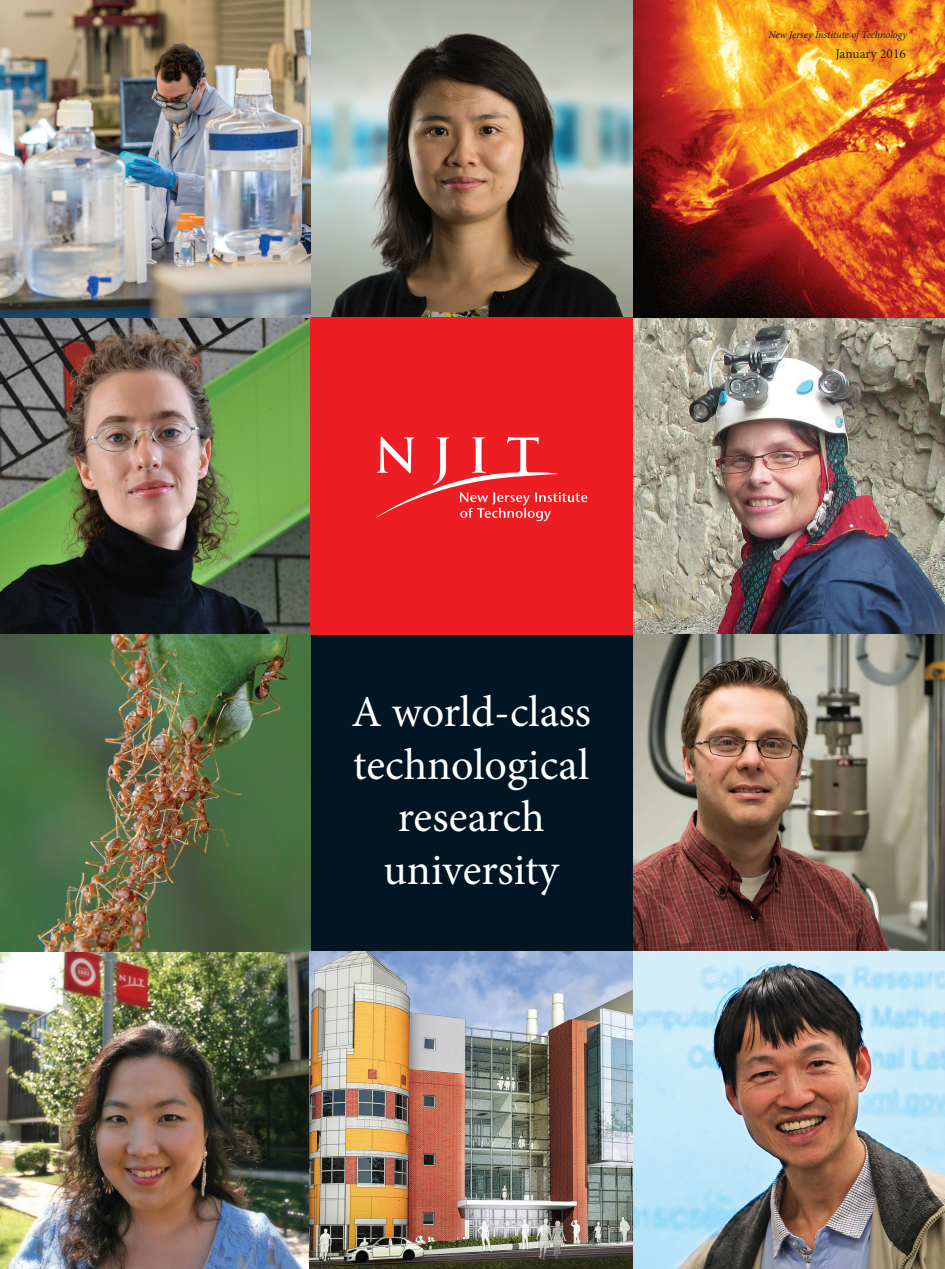
<style>
.page{position:relative;width:945px;height:1269px;background:#fff}
.page>*{position:absolute;margin:0;border:0;box-sizing:border-box;transform-origin:0 0}
.t1{font:44.1px "Minion Pro";color:#fff}
.t2{font:13.5px "Minion Pro";color:#231f20}
.Notice_Cover_Right{font:italic 10.5px "Minion Pro";letter-spacing:-.01em;color:#231f20}
</style>
<div class="page">
<img style="left:0;top:317px;width:310px;height:952px">
<img style="left:0;top:0;width:633px;height:317px">
<div style="left:310px;top:634px;width:324px;height:318px;background:#011622"></div>
<div style="left:310px;top:317px;width:324px;height:317px;background:#ee1d23"></div>
<svg style="left:376px;top:437px;width:211px;height:84px"></svg>
<img style="left:633px;top:0;width:312px;height:952px">
<img style="left:310px;top:952px;width:635px;height:317px">
<p class="Notice_Cover_Right" style="left:768px;top:28px;width:140px">New Jersey Institute of Technology</p>
<p class="t2" style="left:836px;top:45px;width:71px">January 2016</p>
<p class="t1" style="left:351px;top:682px;width:241px">A world-class</p>
<p class="t1" style="left:353px;top:735px;width:238px">technological</p>
<p class="t1" style="left:398px;top:788px;width:148px">research</p>
<p class="t1" style="left:384px;top:841px;width:177px">university</p>
</div>
